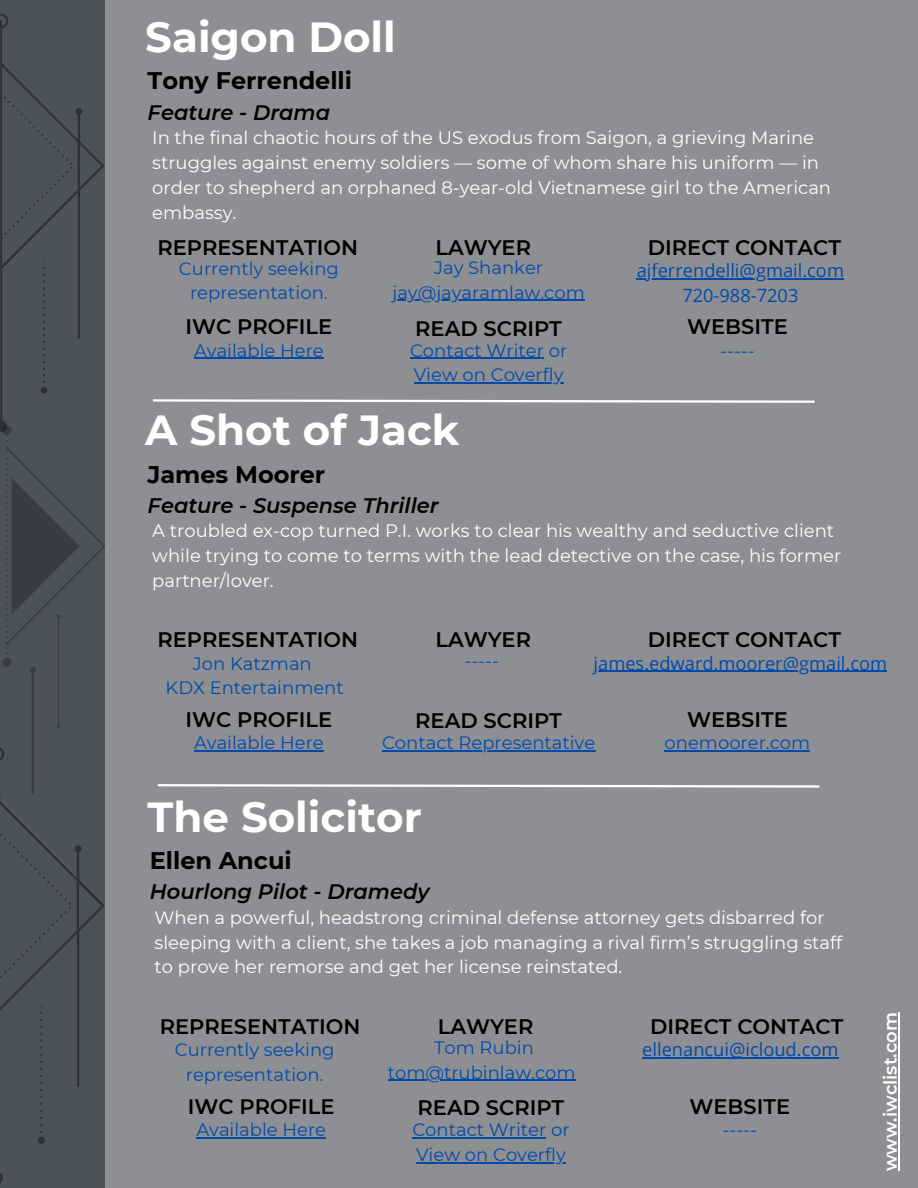
<style>
.page{position:relative;width:918px;height:1188px;background:#8e8f92}
.page>*{position:absolute;margin:0;border:0;box-sizing:border-box;transform-origin:0 0}
.t1{font:700 42px "Montserrat";color:#fff}
.t2{font:700 24px "Montserrat";color:#000}
.t3{font:600 21px "Montserrat";color:#000}
.t4{font:italic 600 21px "Montserrat";color:#000}
.t5{font:18.3px "Open Sans";color:#004aad}
.t6{font:18px/24.8px "Montserrat";color:#fff}
.t7{font:18px "Montserrat";color:#004aad}
.t8{font:600 18px "Montserrat";color:#fff}
</style>
<div class="page">
<svg style="left:153px;top:399px;width:662px;height:4px"></svg>
<svg style="left:157px;top:784px;width:663px;height:4px"></svg>
<div style="left:0;top:802px;width:104px;height:382px;background:#4b525a"></div>
<hr style="left:898px;top:1012px;width:1px;height:159px;background:#fff">
<hr style="left:637px;top:278px;width:207px;height:1px;background:#004aad">
<hr style="left:194px;top:358px;width:130px;height:1px;background:#004aad">
<hr style="left:410px;top:358px;width:134px;height:1px;background:#004aad">
<hr style="left:414px;top:383px;width:150px;height:1px;background:#004aad">
<hr style="left:642px;top:1057px;width:197px;height:2px;background:#004aad">
<hr style="left:196px;top:1137px;width:130px;height:1px;background:#004aad">
<hr style="left:412px;top:1137px;width:134px;height:1px;background:#004aad">
<hr style="left:416px;top:1162px;width:150px;height:1px;background:#004aad">
<hr style="left:388px;top:1080px;width:188px;height:1px;background:#004aad">
<hr style="left:594px;top:671px;width:293px;height:1px;background:#004aad">
<hr style="left:194px;top:751px;width:130px;height:1px;background:#004aad">
<hr style="left:382px;top:751px;width:213px;height:1px;background:#004aad">
<hr style="left:665px;top:751px;width:145px;height:1px;background:#004aad">
<svg style="left:0;top:14px;width:105px;height:788px;background:#484f57"></svg>
<hr style="left:392px;top:300px;width:193px;height:1px;background:#004aad">
<p class="t1" style="left:145px;top:12px;width:252px">Saigon Doll</p>
<p class="t2" style="left:148px;top:66px;width:206px">Tony Ferrendelli</p>
<h3 class="t4" style="left:148px;top:100px;width:184px">Feature - Drama</h3>
<p class="t6" style="left:152px;top:126px;width:680px">In the final chaotic hours of the US exodus from Saigon, a grieving Marine struggles against enemy soldiers — some of whom share his uniform — in order to shepherd an orphaned 8-year-old Vietnamese girl to the American embassy.</p>
<h1 class="t3" style="left:158px;top:234px;width:202px">REPRESENTATION</h1>
<h2 class="t3" style="left:648px;top:234px;width:195px">DIRECT CONTACT</h2>
<h4 class="t7" style="left:179px;top:257px;width:161px">Currently seeking</h4>
<p class="t7" style="left:190px;top:282px;width:139px">representation.</p>
<h3 class="t3" style="left:435px;top:234px;width:97px">LAWYER</h3>
<p class="t7" style="left:434px;top:256px;width:111px">Jay Shanker</p>
<p class="t7" style="left:392px;top:281px;width:194px">jay@jayaramlaw.com</p>
<p class="t5" style="left:637px;top:257px;width:209px">ajferrendelli@gmail.com</p>
<p class="t5" style="left:682px;top:282px;width:118px">720-988-7203</p>
<h3 class="t3" style="left:186px;top:314px;width:148px">IWC PROFILE</h3>
<p class="t3" style="left:415px;top:315px;width:148px">READ SCRIPT</p>
<h3 class="t3" style="left:687px;top:314px;width:102px">WEBSITE</h3>
<p class="t7" style="left:194px;top:339px;width:131px">Available Here</p>
<p class="t7" style="left:410px;top:339px;width:159px">Contact Writer or</p>
<h3 class="t7" style="left:414px;top:364px;width:151px">View on Coverfly</h3>
<p class="t7" style="left:720px;top:339px;width:36px">-----</p>
<p class="t1" style="left:145px;top:404px;width:316px">A Shot of Jack</p>
<p class="t2" style="left:148px;top:459px;width:179px">James Moorer</p>
<h3 class="t4" style="left:148px;top:492px;width:292px">Feature - Suspense Thriller</h3>
<h3 class="t6" style="left:152px;top:518px;width:691px">A troubled ex-cop turned P.I. works to clear his wealthy and seductive client while trying to come to terms with the lead detective on the case, his former partner/lover.</h3>
<p class="t3" style="left:158px;top:627px;width:202px">REPRESENTATION</p>
<p class="t3" style="left:435px;top:627px;width:97px">LAWYER</p>
<h3 class="t3" style="left:648px;top:627px;width:195px">DIRECT CONTACT</h3>
<p class="t5" style="left:594px;top:650px;width:295px">james.edward.moorer@gmail.com</p>
<h1 class="t3" style="left:186px;top:707px;width:148px">IWC PROFILE</h1>
<h2 class="t3" style="left:415px;top:708px;width:148px">READ SCRIPT</h2>
<h4 class="t3" style="left:687px;top:707px;width:102px">WEBSITE</h4>
<p class="t7" style="left:194px;top:732px;width:131px">Available Here</p>
<h3 class="t7" style="left:382px;top:732px;width:215px">Contact Representative</h3>
<p class="t7" style="left:665px;top:732px;width:147px">onemoorer.com</p>
<p class="t7" style="left:193px;top:652px;width:121px">Jon Katzman</p>
<h3 class="t7" style="left:166px;top:677px;width:180px">KDX Entertainment</h3>
<p class="t7" style="left:465px;top:650px;width:36px">-----</p>
<p class="t1" style="left:148px;top:791px;width:276px">The Solicitor</p>
<p class="t2" style="left:150px;top:846px;width:143px">Ellen Ancui</p>
<h3 class="t4" style="left:150px;top:879px;width:281px">Hourlong Pilot - Dramedy</h3>
<p class="t6" style="left:155px;top:905px;width:689px">When a powerful, headstrong criminal defense attorney gets disbarred for sleeping with a client, she takes a job managing a rival firm’s struggling staff to prove her remorse and get her license reinstated.</p>
<h3 class="t3" style="left:160px;top:1014px;width:202px">REPRESENTATION</h3>
<p class="t3" style="left:438px;top:1014px;width:97px">LAWYER</p>
<p class="t3" style="left:650px;top:1014px;width:195px">DIRECT CONTACT</p>
<h1 class="t5" style="left:642px;top:1037px;width:198px">ellenancui@icloud.com</h1>
<p class="t7" style="left:434px;top:1037px;width:101px">Tom Rubin</p>
<h3 class="t7" style="left:388px;top:1061px;width:189px">tom@trubinlaw.com</h3>
<h3 class="t7" style="left:175px;top:1039px;width:161px">Currently seeking</h3>
<p class="t7" style="left:186px;top:1064px;width:139px">representation.</p>
<h2 class="t3" style="left:188px;top:1094px;width:148px">IWC PROFILE</h2>
<h4 class="t3" style="left:418px;top:1095px;width:148px">READ SCRIPT</h4>
<p class="t3" style="left:689px;top:1094px;width:102px">WEBSITE</p>
<h3 class="t7" style="left:196px;top:1119px;width:131px">Available Here</h3>
<p class="t7" style="left:412px;top:1119px;width:159px">Contact Writer or</p>
<p class="t7" style="left:416px;top:1143px;width:151px">View on Coverfly</p>
<h3 class="t7" style="left:723px;top:1119px;width:36px">-----</h3>
<p class="t8" style="left:879px;top:1171px;width:160px;rotate:-90deg">www.iwclist.com</p>
</div>
